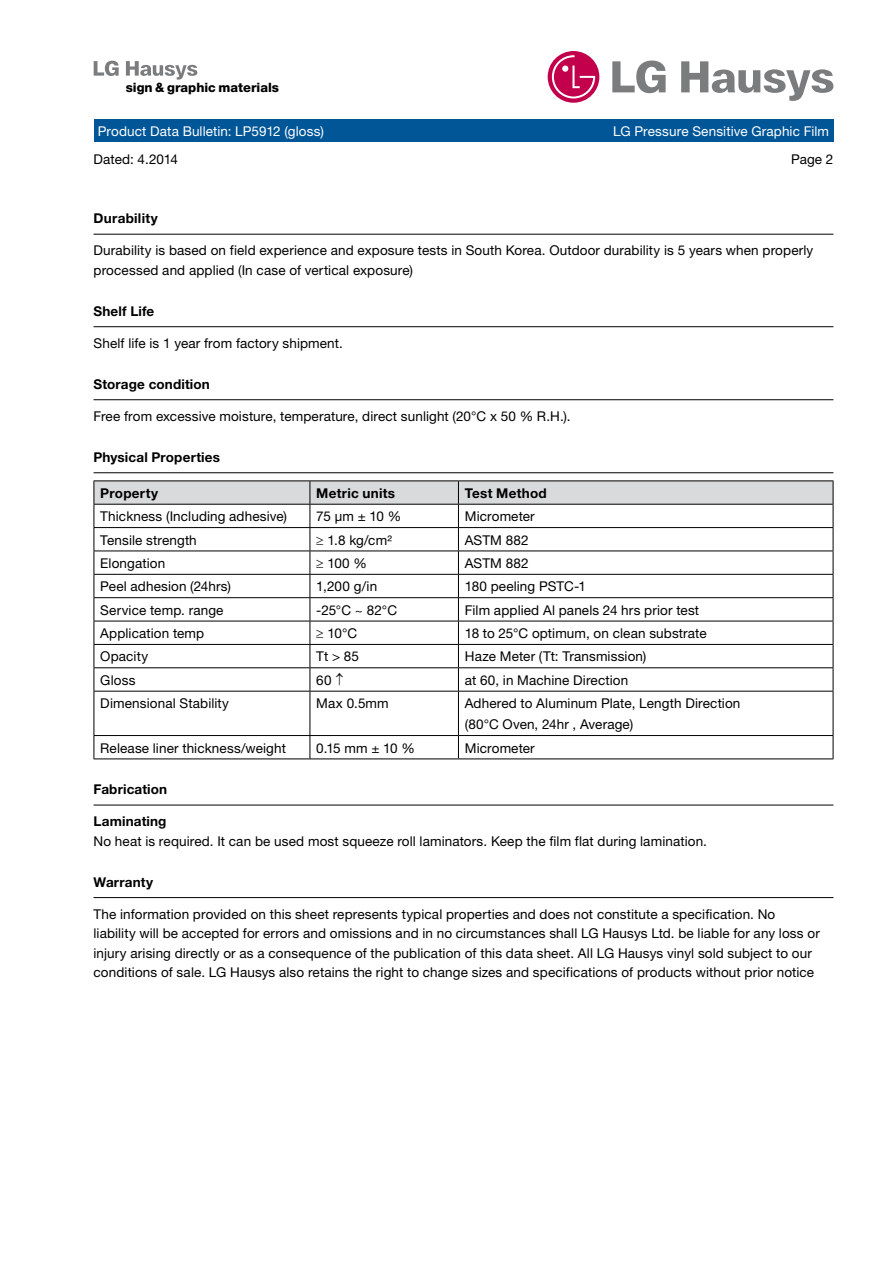
<style>
.page{position:relative;width:893px;height:1263px;background:#fff}
.page>*{position:absolute;margin:0;border:0;box-sizing:border-box;transform-origin:0 0}
.t1{font:13.5px/19.5px "Helvetica Neue";letter-spacing:.01em;color:#000}
.t2{font:700 13.5px "Helvetica Neue";letter-spacing:.01em;color:#000}
.t3{font:13.5px "Helvetica Neue";letter-spacing:.01em;color:#fff}
.t4{font:800 12.9px "Helvetica Neue";color:#000}
</style>
<div class="page">
<div style="left:94px;top:119px;width:739px;height:22px;background:#005697"></div>
<svg style="left:94px;top:61px;width:25px;height:15px"></svg>
<svg style="left:126px;top:61px;width:71px;height:19px"></svg>
<div style="left:548px;top:51px;width:51px;height:52px;background:#c2004c;border-radius:50%"></div>
<svg style="left:552px;top:55px;width:43px;height:43px"></svg>
<svg style="left:612px;top:61px;width:54px;height:32px"></svg>
<svg style="left:681px;top:61px;width:152px;height:40px"></svg>
<hr style="left:94px;top:234px;width:739px;height:1px;background:#000">
<hr style="left:94px;top:326px;width:739px;height:1px;background:#000">
<hr style="left:94px;top:399px;width:739px;height:1px;background:#000">
<hr style="left:94px;top:472px;width:739px;height:1px;background:#000">
<hr style="left:94px;top:805px;width:739px;height:1px;background:#000">
<hr style="left:94px;top:897px;width:739px;height:1px;background:#000">
<hr style="left:94px;top:480px;width:216px;height:1px;background:#000">
<hr style="left:310px;top:480px;width:148px;height:1px;background:#000">
<hr style="left:458px;top:480px;width:375px;height:1px;background:#000">
<svg style="left:94px;top:481px;width:740px;height:210px"></svg>
<hr style="left:94px;top:691px;width:216px;height:1px;background:#000">
<hr style="left:94px;top:691px;width:1px;height:44px;background:#000">
<hr style="left:310px;top:691px;width:148px;height:1px;background:#000">
<hr style="left:310px;top:691px;width:1px;height:44px;background:#000">
<hr style="left:458px;top:691px;width:375px;height:1px;background:#000">
<hr style="left:458px;top:691px;width:1px;height:44px;background:#000">
<hr style="left:833px;top:691px;width:1px;height:44px;background:#000">
<hr style="left:94px;top:735px;width:216px;height:1px;background:#000">
<svg style="left:94px;top:736px;width:1px;height:22px"></svg>
<hr style="left:310px;top:735px;width:148px;height:1px;background:#000">
<svg style="left:310px;top:736px;width:1px;height:22px"></svg>
<hr style="left:458px;top:735px;width:375px;height:1px;background:#000">
<svg style="left:458px;top:736px;width:1px;height:22px"></svg>
<svg style="left:833px;top:736px;width:1px;height:22px"></svg>
<hr style="left:94px;top:758px;width:216px;height:1px;background:#000">
<hr style="left:310px;top:758px;width:148px;height:1px;background:#000">
<hr style="left:458px;top:758px;width:375px;height:1px;background:#000">
<p class="t4" style="left:126px;top:79px;width:155px">sign &amp; graphic materials</p>
<p class="t3" style="left:98px;top:123px;width:228px">Product Data Bulletin: LP5912 (gloss)</p>
<p class="t3" style="left:613px;top:123px;width:217px">LG Pressure Sensitive Graphic Film</p>
<p class="t1" style="left:94px;top:149px;width:86px">Dated: 4.2014</p>
<p class="t1" style="left:791px;top:149px;width:44px">Page 2</p>
<p class="t2" style="left:94px;top:210px;width:66px">Durability</p>
<p class="t1" style="left:94px;top:241px;width:721px">Durability is based on field experience and exposure tests in South Korea. Outdoor durability is 5 years when properly processed and applied (In case of vertical exposure)</p>
<p class="t2" style="left:94px;top:303px;width:62px">Shelf Life</p>
<p class="t1" style="left:94px;top:333px;width:251px">Shelf life is 1 year from factory shipment.</p>
<p class="t2" style="left:94px;top:376px;width:118px">Storage condition</p>
<p class="t1" style="left:94px;top:406px;width:478px">Free from excessive moisture, temperature, direct sunlight (20°C x 50 % R.H.).</p>
<p class="t2" style="left:94px;top:449px;width:128px">Physical Properties</p>
<p class="t2" style="left:100px;top:485px;width:59px">Property</p>
<p class="t2" style="left:316px;top:485px;width:80px">Metric units</p>
<p class="t2" style="left:465px;top:485px;width:83px">Test Method</p>
<p class="t1" style="left:100px;top:506px;width:188px">Thickness (Including adhesive)</p>
<p class="t1" style="left:316px;top:506px;width:86px">75µm±10%</p>
<p class="t1" style="left:465px;top:506px;width:71px">Micrometer</p>
<p class="t1" style="left:100px;top:530px;width:98px">Tensile strength</p>
<p class="t1" style="left:316px;top:530px;width:77px">≥ 1.8 kg/cm²</p>
<p class="t1" style="left:465px;top:530px;width:65px">ASTM 882</p>
<p class="t1" style="left:100px;top:553px;width:66px">Elongation</p>
<p class="t1" style="left:316px;top:553px;width:52px">≥ 100 %</p>
<p class="t1" style="left:465px;top:553px;width:65px">ASTM 882</p>
<p class="t1" style="left:100px;top:577px;width:132px">Peel adhesion (24hrs)</p>
<p class="t1" style="left:316px;top:577px;width:62px">1,200 g/in</p>
<p class="t1" style="left:465px;top:577px;width:123px">180 peeling PSTC-1</p>
<p class="t1" style="left:100px;top:600px;width:125px">Service temp. range</p>
<p class="t1" style="left:316px;top:600px;width:82px">-25°C ~ 82°C</p>
<p class="t1" style="left:465px;top:600px;width:236px">Film applied Al panels 24 hrs prior test</p>
<p class="t1" style="left:100px;top:623px;width:105px">Application temp</p>
<p class="t1" style="left:316px;top:623px;width:42px">≥ 10°C</p>
<p class="t1" style="left:465px;top:623px;width:243px">18 to 25°C optimum, on clean substrate</p>
<p class="t1" style="left:100px;top:647px;width:49px">Opacity</p>
<p class="t1" style="left:316px;top:647px;width:44px">Tt &gt; 85</p>
<p class="t1" style="left:465px;top:647px;width:183px">Haze Meter (Tt: Transmission)</p>
<p class="t1" style="left:100px;top:670px;width:37px">Gloss</p>
<p class="t1" style="left:316px;top:670px;width:29px">60 ↑</p>
<p class="t1" style="left:465px;top:670px;width:165px">at 60, in Machine Direction</p>
<p class="t1" style="left:100px;top:693px;width:130px">Dimensional Stability</p>
<p class="t1" style="left:316px;top:693px;width:74px">Max 0.5mm</p>
<p class="t1" style="left:465px;top:693px;width:277px;line-height:21px">Adhered to Aluminum Plate, Length Direction (80°C Oven, 24hr , Average)</p>
<p class="t1" style="left:100px;top:738px;width:187px">Release liner thickness/weight</p>
<p class="t1" style="left:316px;top:738px;width:100px">0.15 mm ± 10 %</p>
<p class="t1" style="left:465px;top:738px;width:71px">Micrometer</p>
<p class="t2" style="left:94px;top:781px;width:75px">Fabrication</p>
<p class="t2" style="left:94px;top:813px;width:74px">Laminating</p>
<p class="t1" style="left:94px;top:831px;width:615px">No heat is required. It can be used most squeeze roll laminators. Keep the film flat during lamination.</p>
<p class="t2" style="left:94px;top:873px;width:61px">Warranty</p>
<p class="t1" style="left:94px;top:904px;width:728px">The information provided on this sheet represents typical properties and does not constitute a specification. No liability will be accepted for errors and omissions and in no circumstances shall LG Hausys Ltd. be liable for any loss or injury arising directly or as a consequence of the publication of this data sheet. All LG Hausys vinyl sold subject to our conditions of sale. LG Hausys also retains the right to change sizes and specifications of products without prior notice</p>
</div>
